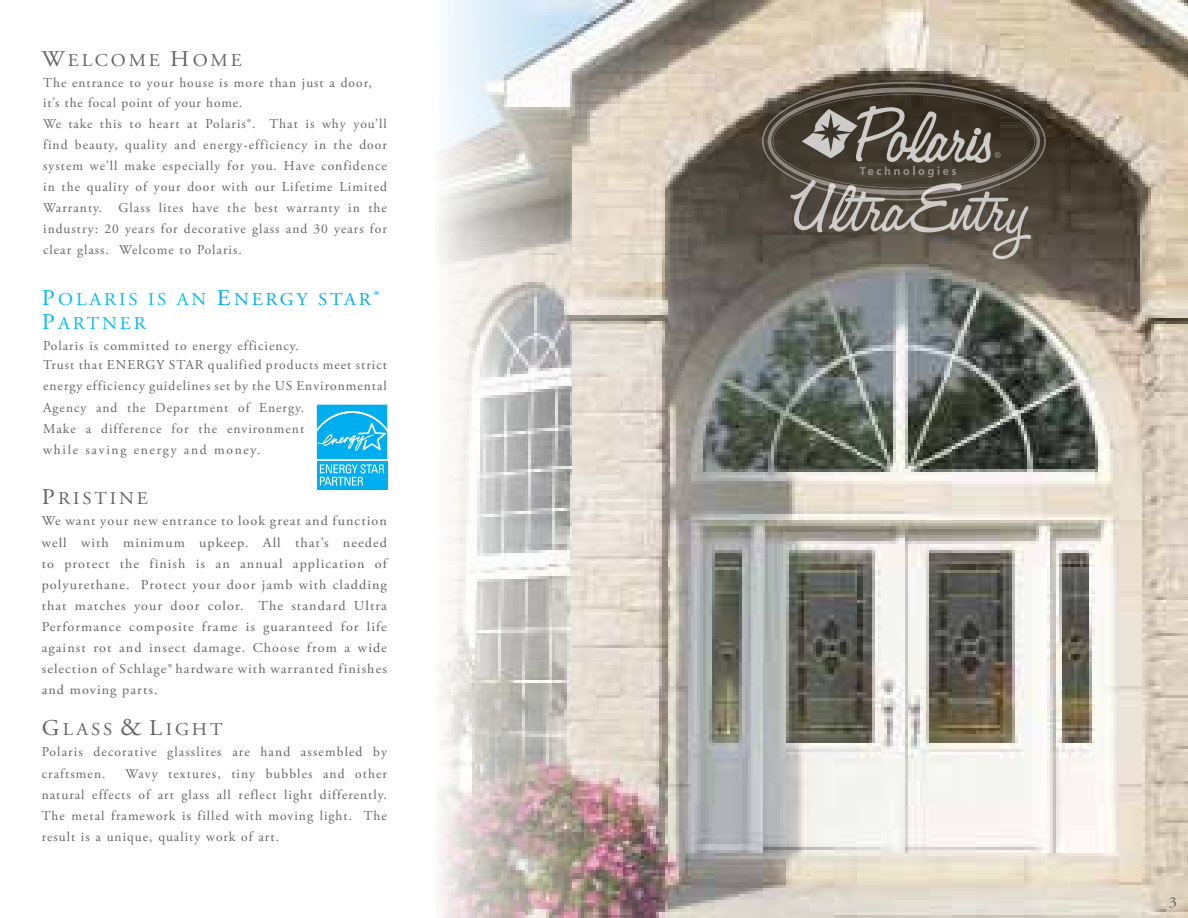
<style>
.page{position:relative;width:1188px;height:918px;background:#fff}
.page>*{position:absolute;margin:0;border:0;box-sizing:border-box;transform-origin:0 0}
.t1{font:18px "Adobe Garamond Pro";letter-spacing:.15em;color:#636466;scale:1.05 1}
.t2{font:18px/24px "Adobe Garamond Pro";letter-spacing:.15em;color:#00bdf2;scale:1.05 1}
.t3{font:15px "Adobe Garamond Pro";color:#636466;scale:1.1 1}
.t4{font:13.5px/21px "Adobe Garamond Pro";letter-spacing:.075em;color:#636466}
.t5{font:13.5px/21px "Adobe Garamond Pro";letter-spacing:.075em;color:#636466;text-align:justify;scale:1.05 1}
.s1{font-size:22.5px}
.s2{font-size:22.5px;color:#00aeef}
.s3{color:#00aeef}
.s4{font-size:25.5px}
</style>
<div class="page">
<img style="left:439px;top:0;width:749px;height:918px">
<svg style="left:316px;top:404px;width:72px;height:86px;background:#2fbdf1"></svg>
<svg style="left:762px;top:82px;width:284px;height:177px;background:#655e55"></svg>
<h1 class="t1" style="left:42px;top:50px;width:192px"><span class="s1">W</span>ELCOME <span class="s1">H</span>OME</h1>
<p class="t4" style="left:43px;top:74px;width:330px;line-height:19.5px">The entrance to your house is more than just a door, it’s the focal point of your home.</p>
<p class="t4" style="left:43px;top:114px;width:345px;text-align:justify">We take this to heart at Polaris®. That is why you’ll find beauty, quality and energy-efficiency in the door system we’ll make especially for you. Have confidence in the quality of your door with our Lifetime Limited Warranty. Glass lites have the best warranty in the industry: 20 years for decorative glass and 30 years for clear glass. Welcome to Polaris.</p>
<h1 class="t2" style="left:42px;top:288px;width:323px"><span class="s1">P</span>OLARIS IS AN <span class="s2">E</span><span class="s3">NERGY STAR</span><sup>®<br></sup><span class="s1">P</span>ARTNER</h1>
<p class="t4" style="left:43px;top:336px;width:345px;line-height:19.5px">Polaris is committed to energy efficiency.<br>Trust that ENERGY STAR qualified products meet strict</p>
<p class="t4" style="left:43px;top:376px;width:345px">energy efficiency guidelines set by the US Environmental Agency and the Department of Energy.<br>Make a difference for the environment<br>while saving energy and money.</p>
<h1 class="t1" style="left:42px;top:488px;width:102px"><span class="s1">P</span>RISTINE</h1>
<p class="t5" style="left:42px;top:511px;width:330px">We want your new entrance to look great and function well with minimum upkeep. All that’s needed to protect the finish is an annual application of polyurethane. Protect your door jamb with cladding that matches your door color. The standard Ultra Performance composite frame is guaranteed for life against rot and insect damage. Choose from a wide selection of Schlage® hardware with warranted finishes and moving parts.</p>
<h1 class="t1" style="left:42px;top:719px;width:174px"><span class="s1">G</span>LASS <span class="s4">&amp;</span> <span class="s1">L</span>IGHT</h1>
<p class="t4" style="left:42px;top:742px;width:347px">Polaris decorative glasslites are hand assembled by craftsmen.</p>
<p class="t4" style="left:42px;top:763px;width:347px;text-align:justify;text-indent:84px">Wavy textures, tiny bubbles and other natural effects of art glass all reflect light differently.<br>The metal framework is filled with moving light. The result is a unique, quality work of art.</p>
<p class="t3" style="left:1169px;top:893px;width:9px">3</p>
</div>
